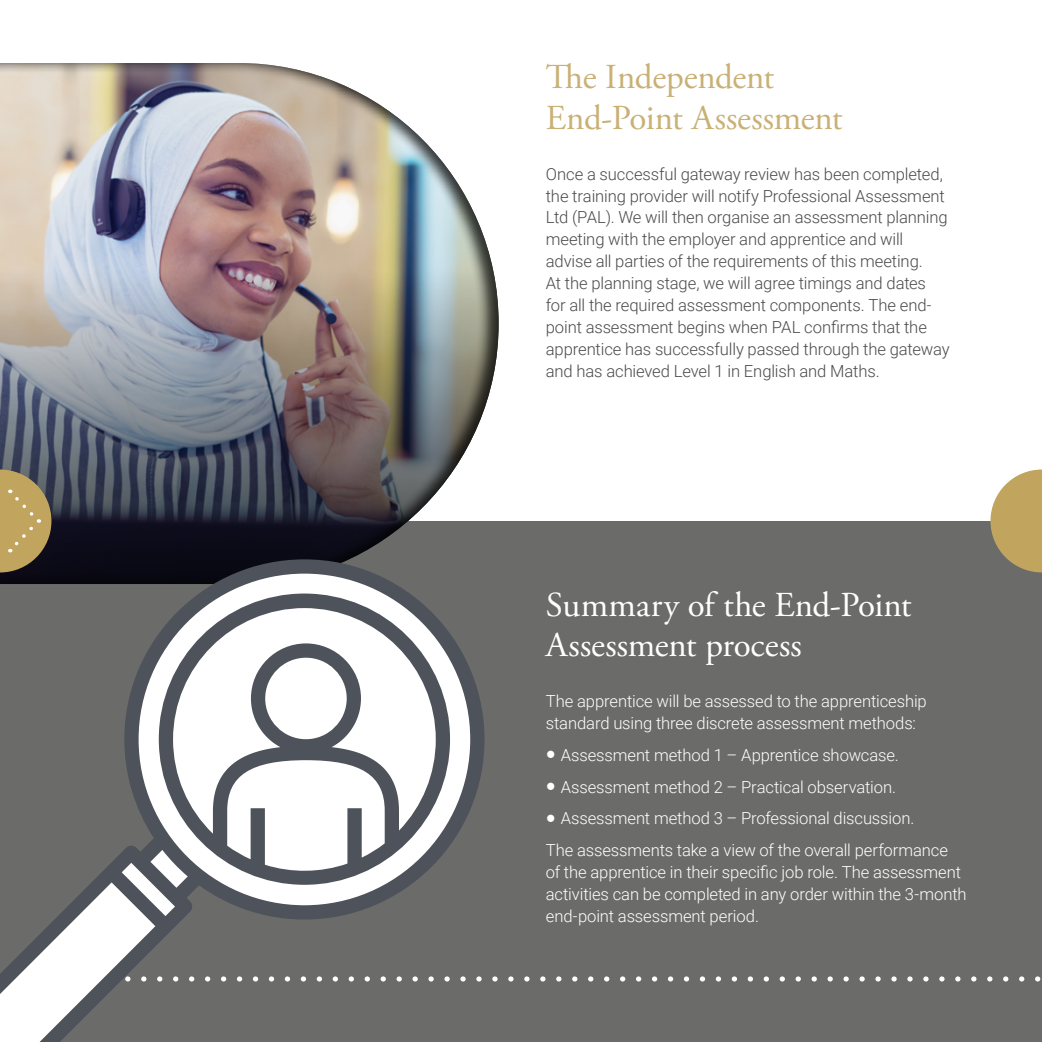
<style>
.page{position:relative;width:1042px;height:1042px;background:#fff}
.page>*{position:absolute;margin:0;border:0;box-sizing:border-box;transform-origin:0 0}
.t1{font:35px/40.2px "Adobe Garamond Pro";color:#fff}
.t2{font:35px/40.2px "Adobe Garamond Pro";letter-spacing:-.01em;color:#c9b175}
.t3{font:300 16.62px/21.9px "Roboto";letter-spacing:-.01em;color:#4a4a49}
.t4{font:300 16.62px/21.9px "Roboto";letter-spacing:-.005em;color:#fff}
.s1{font-family:"Georgia";font-weight:400}
</style>
<div class="page">
<div style="left:0;top:521px;width:1042px;height:521px;background:#6b6b6a"></div>
<div style="left:0;top:52px;width:515px;height:532px;background:#000;opacity:.75"></div>
<img style="left:0;top:63px;width:499px;height:521px">
<svg style="left:0;top:469px;width:51px;height:90px"></svg>
<svg style="left:990px;top:469px;width:52px;height:103px"></svg>
<svg style="left:0;top:559px;width:484px;height:291px"></svg>
<div style="left:139px;top:573px;width:331px;height:332px;background:#fff;border-radius:50%"></div>
<svg style="left:0;top:850px;width:1041px;height:192px"></svg>
<svg style="left:159px;top:593px;width:291px;height:292px"></svg>
<h1 class="t2" style="left:546px;top:58px;width:298px">The Independent<br>End-Point Assessment</h1>
<p class="t3" style="left:546px;top:162px;width:405px">Once a successful gateway review has been completed, the training provider will notify Professional Assessment Ltd (PAL). We will then organise an assessment planning meeting with the employer and apprentice and will advise all parties of the requirements of this meeting.<br>At the planning stage, we will agree timings and dates for all the required assessment components. The end&shy;point assessment begins when PAL confirms that the apprentice has successfully passed through the gateway and has achieved Level 1 in English and Maths.</p>
<h1 class="t1" style="left:546px;top:586px;width:367px">Summary of the End-Point<br>Assessment process</h1>
<p class="t4" style="left:546px;top:690px;width:382px">The apprentice will be assessed to the apprenticeship standard using three discrete assessment methods:</p>
<p class="t4" style="left:546px;top:743px;width:355px"><span class="s1">●</span> Assessment method 1 – Apprentice showcase.</p>
<p class="t4" style="left:546px;top:775px;width:352px"><span class="s1">●</span> Assessment method 2 – Practical observation.</p>
<p class="t4" style="left:546px;top:802px;width:404px;line-height:31.8px"><span class="s1">●</span> Assessment method 3 – Professional discussion.<br>The assessments take a view of the overall performance</p>
<p class="t4" style="left:546px;top:860px;width:422px">of the apprentice in their specific job role. The assessment activities can be completed in any order within the 3-month end-point assessment period.</p>
</div>
